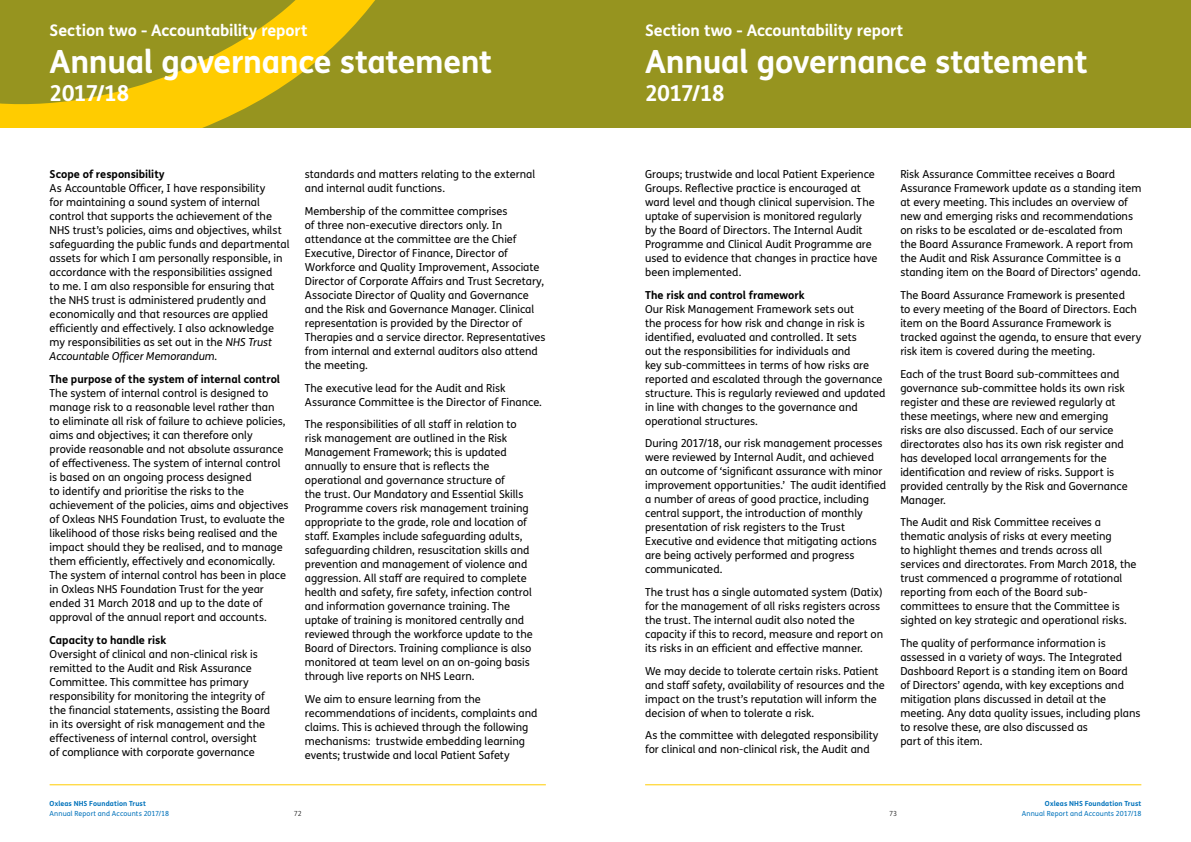
<style>
.page{position:relative;width:1191px;height:842px;background:#fff}
.page>*{position:absolute;margin:0;border:0;box-sizing:border-box;transform-origin:0 0}
.t1{font:700 32px "FS Me Pro";letter-spacing:-.015em;color:#fff}
.t2{font:700 22px "FS Me Pro";letter-spacing:-.04em;color:#fff}
.t3{font:700 16px "FS Me Pro";letter-spacing:-.01em;color:#fff}
.t4{font:11px/14px "FS Me Pro";letter-spacing:-.005em;color:#000}
.t5{font:700 11px "FS Me Pro";letter-spacing:-.005em;color:#000}
.t6{font:7px "FS Me Pro";letter-spacing:.015em;color:#0072bb}
.t7{font:700 7px "FS Me Pro";letter-spacing:.015em;color:#0072bb}
.t8{font:300 7px "FS Me Pro";color:#000}
.s1{font-style:italic}
</style>
<div class="page">
<hr style="left:645px;top:784px;width:496px;height:1px;background:#fc0">
<div style="left:595px;top:0;width:596px;height:128px;background:#96941f"></div>
<div style="left:0;top:0;width:595px;height:128px;background:#96941f"></div>
<svg style="left:0;top:0;width:375px;height:128px"></svg>
<hr style="left:50px;top:784px;width:496px;height:1px;background:#fc0">
<h3 class="t3" style="left:50px;top:18px;width:259px">Section two - Accountability report</h3>
<h1 class="t1" style="left:50px;top:37px;width:444px">Annual governance statement</h1>
<h2 class="t2" style="left:50px;top:76px;width:81px">2017/18</h2>
<p class="t5" style="left:50px;top:166px;width:117px">Scope of responsibility</p>
<p class="t4" style="left:50px;top:181px;width:241px">As Accountable Officer, I have responsibility<br>for maintaining a sound system of internal control that supports the achievement of the NHS trust’s policies, aims and objectives, whilst safeguarding the public funds and departmental assets for which I am personally responsible, in accordance with the responsibilities assigned<br>to me. I am also responsible for ensuring that the NHS trust is administered prudently and economically and that resources are applied efficiently and effectively. I also acknowledge my responsibilities as set out in the <span class="s1">NHS Trust Accountable Officer Memorandum.</span></p>
<p class="t5" style="left:50px;top:370px;width:232px">The purpose of the system of internal control</p>
<p class="t4" style="left:50px;top:386px;width:240px">The system of internal control is designed to manage risk to a reasonable level rather than<br>to eliminate all risk of failure to achieve policies, aims and objectives; it can therefore only provide reasonable and not absolute assurance of effectiveness. The system of internal control is based on an ongoing process designed<br>to identify and prioritise the risks to the achievement of the policies, aims and objectives of Oxleas NHS Foundation Trust, to evaluate the likelihood of those risks being realised and the impact should they be realised, and to manage them efficiently, effectively and economically.<br>The system of internal control has been in place in Oxleas NHS Foundation Trust for the year ended 31 March 2018 and up to the date of approval of the annual report and accounts.</p>
<p class="t5" style="left:50px;top:631px;width:118px">Capacity to handle risk</p>
<p class="t4" style="left:50px;top:646px;width:222px">Oversight of clinical and non-clinical risk is remitted to the Audit and Risk Assurance Committee. This committee has primary responsibility for monitoring the integrity of the financial statements, assisting the Board in its oversight of risk management and the effectiveness of internal control, oversight<br>of compliance with corporate governance</p>
<p class="t4" style="left:305px;top:167px;width:232px">standards and matters relating to the external and internal audit functions.</p>
<p class="t4" style="left:305px;top:204px;width:242px">Membership of the committee comprises<br>of three non-executive directors only. In attendance at the committee are the Chief Executive, Director of Finance, Director of Workforce and Quality Improvement, Associate Director of Corporate Affairs and Trust Secretary, Associate Director of Quality and Governance and the Risk and Governance Manager. Clinical representation is provided by the Director of Therapies and a service director. Representatives from internal and external auditors also attend the meeting.</p>
<p class="t4" style="left:305px;top:380px;width:239px">The executive lead for the Audit and Risk<br>Assurance Committee is the Director of Finance.</p>
<p class="t4" style="left:305px;top:417px;width:229px">The responsibilities of all staff in relation to risk management are outlined in the Risk Management Framework; this is updated annually to ensure that is reflects the operational and governance structure of<br>the trust. Our Mandatory and Essential Skills Programme covers risk management training appropriate to the grade, role and location of staff. Examples include safeguarding adults, safeguarding children, resuscitation skills and prevention and management of violence and aggression. All staff are required to complete health and safety, fire safety, infection control and information governance training. The uptake of training is monitored centrally and reviewed through the workforce update to the Board of Directors. Training compliance is also monitored at team level on an on-going basis through live reports on NHS Learn.</p>
<p class="t4" style="left:305px;top:691px;width:234px">We aim to ensure learning from the recommendations of incidents, complaints and claims. This is achieved through the following mechanisms: trustwide embedding learning events; trustwide and local Patient Safety</p>
<p class="t7" style="left:50px;top:798px;width:98px">Oxleas NHS Foundation Trust</p>
<p class="t6" style="left:50px;top:809px;width:121px">Annual Report and Accounts 2017/18</p>
<p class="t8" style="left:294px;top:809px;width:10px">72</p>
<h3 class="t3" style="left:645px;top:18px;width:259px">Section two - Accountability report</h3>
<h1 class="t1" style="left:645px;top:37px;width:444px">Annual governance statement</h1>
<h2 class="t2" style="left:645px;top:76px;width:81px">2017/18</h2>
<p class="t4" style="left:645px;top:167px;width:234px">Groups; trustwide and local Patient Experience Groups. Reflective practice is encouraged at ward level and though clinical supervision. The uptake of supervision is monitored regularly<br>by the Board of Directors. The Internal Audit Programme and Clinical Audit Programme are used to evidence that changes in practice have been implemented.</p>
<p class="t5" style="left:645px;top:286px;width:161px">The risk and control framework</p>
<p class="t4" style="left:645px;top:302px;width:242px">Our Risk Management Framework sets out<br>the process for how risk and change in risk is identified, evaluated and controlled. It sets<br>out the responsibilities for individuals and<br>key sub-committees in terms of how risks are reported and escalated through the governance structure. This is regularly reviewed and updated in line with changes to the governance and operational structures.</p>
<p class="t4" style="left:645px;top:436px;width:242px">During 2017/18, our risk management processes were reviewed by Internal Audit, and achieved an outcome of ‘significant assurance with minor improvement opportunities.’ The audit identified a number of areas of good practice, including central support, the introduction of monthly presentation of risk registers to the Trust Executive and evidence that mitigating actions are being actively performed and progress communicated.</p>
<p class="t4" style="left:645px;top:585px;width:240px">The trust has a single automated system (Datix) for the management of all risks registers across the trust. The internal audit also noted the capacity if this to record, measure and report on its risks in an efficient and effective manner.</p>
<p class="t4" style="left:645px;top:663px;width:241px">We may decide to tolerate certain risks. Patient and staff safety, availability of resources and the impact on the trust’s reputation will inform the decision of when to tolerate a risk.</p>
<p class="t4" style="left:645px;top:728px;width:235px">As the committee with delegated responsibility for clinical and non-clinical risk, the Audit and</p>
<p class="t4" style="left:900px;top:167px;width:242px">Risk Assurance Committee receives a Board Assurance Framework update as a standing item at every meeting. This includes an overview of new and emerging risks and recommendations on risks to be escalated or de-escalated from the Board Assurance Framework. A report from the Audit and Risk Assurance Committee is a standing item on the Board of Directors’ agenda.</p>
<p class="t4" style="left:900px;top:288px;width:242px">The Board Assurance Framework is presented<br>to every meeting of the Board of Directors. Each item on the Board Assurance Framework is tracked against the agenda, to ensure that every risk item is covered during the meeting.</p>
<p class="t4" style="left:900px;top:366px;width:229px">Each of the trust Board sub-committees and governance sub-committee holds its own risk register and these are reviewed regularly at these meetings, where new and emerging risks are also discussed. Each of our service directorates also has its own risk register and has developed local arrangements for the identification and review of risks. Support is provided centrally by the Risk and Governance Manager.</p>
<p class="t4" style="left:900px;top:515px;width:238px">The Audit and Risk Committee receives a thematic analysis of risks at every meeting<br>to highlight themes and trends across all services and directorates. From March 2018, the trust commenced a programme of rotational reporting from each of the Board sub&shy;committees to ensure that the Committee is sighted on key strategic and operational risks.</p>
<p class="t4" style="left:900px;top:635px;width:242px">The quality of performance information is assessed in a variety of ways. The Integrated Dashboard Report is a standing item on Board<br>of Directors’ agenda, with key exceptions and mitigation plans discussed in detail at the meeting. Any data quality issues, including plans to resolve these, are also discussed as<br>part of this item.</p>
<p class="t7" style="left:1045px;top:798px;width:98px">Oxleas NHS Foundation Trust</p>
<p class="t8" style="left:889px;top:809px;width:9px">73</p>
<p class="t6" style="left:1022px;top:809px;width:121px">Annual Report and Accounts 2017/18</p>
</div>
